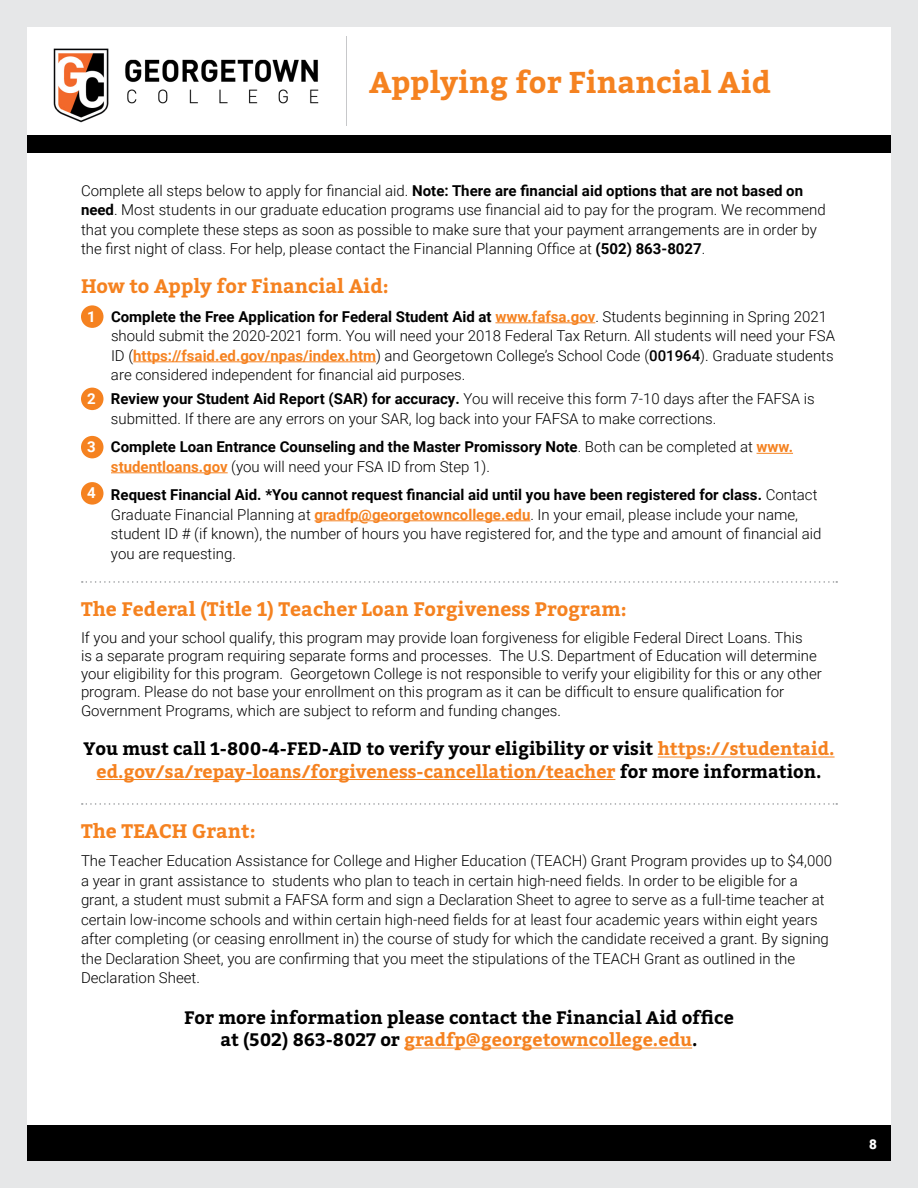
<style>
.page{position:relative;width:918px;height:1188px;background:#fff}
.page>*{position:absolute;margin:0;border:0;box-sizing:border-box;transform-origin:0 0}
.t1{font:700 30px "Bitter";color:#f58220}
.t2{font:700 19.5px "Bitter";color:#f58220}
.t3{font:700 18px/22.5px "Bitter";color:#000;text-align:center}
.t4{font:300 15px/19.5px "Roboto";color:#000}
.t5{font:700 15px/19.5px "Roboto";color:#000}
.t6{font:700 15px "Roboto";color:#fff}
.t7{font:900 13.5px "Roboto";color:#fff}
.s1{font-weight:700}
.s2{font-weight:700;color:#f58220}
.s3{font-weight:500}
.s4{font-weight:300}
.s5{color:#f58220}
</style>
<div class="page">
<div style="left:27px;top:135px;width:864px;height:18px;background:#000"></div>
<div style="left:27px;top:1125px;width:864px;height:36px;background:#000"></div>
<div style="left:0;top:0;width:918px;height:1188px;border:27px solid #e6e7e8"></div>
<img style="left:25px;top:12px;width:322px;height:146px">
<hr style="left:495px;top:322px;width:100px;height:1px;background:#f58220">
<hr style="left:133px;top:361px;width:243px;height:1px;background:#f58220">
<hr style="left:757px;top:453px;width:36px;height:1px;background:#f58220">
<hr style="left:111px;top:472px;width:117px;height:1px;background:#f58220">
<hr style="left:314px;top:520px;width:216px;height:1px;background:#f58220">
<svg style="left:82px;top:581px;width:755px;height:2px"></svg>
<hr style="left:658px;top:757px;width:177px;height:1px;background:#f58220">
<hr style="left:96px;top:779px;width:519px;height:1px;background:#f58220">
<hr style="left:404px;top:1048px;width:288px;height:1px;background:#f58220">
<svg style="left:82px;top:803px;width:755px;height:2px"></svg>
<div style="left:81px;top:305px;width:23px;height:23px;background:#f58220;border-radius:50%"></div>
<div style="left:81px;top:388px;width:23px;height:22px;background:#f58220;border-radius:50%"></div>
<div style="left:81px;top:436px;width:23px;height:22px;background:#f58220;border-radius:50%"></div>
<div style="left:81px;top:482px;width:23px;height:23px;background:#f58220;border-radius:50%"></div>
<h1 class="t1" style="left:369px;top:63px;width:403px">Applying for Financial Aid</h1>
<p class="t4" style="left:81px;top:180px;width:746px">Complete all steps below to apply for financial aid. <span class="s1">Note: There are financial aid options that are not based on need</span>. Most students in our graduate education programs use financial aid to pay for the program. We recommend that you complete these steps as soon as possible to make sure that your payment arrangements are in order by the first night of class. For help, please contact the Financial Planning Office at <span class="s1">(502) 863-8027</span>.</p>
<h2 class="t2" style="left:81px;top:274px;width:309px">How to Apply for Financial Aid:</h2>
<p class="t4" style="left:111px;top:306px;width:726px"><span class="s1">Complete the Free Application for Federal Student Aid at</span> <span class="s2">www.fafsa.gov</span>. Students beginning in Spring 2021 should submit the 2020-2021 form. You will need your 2018 Federal Tax Return. All students will need your FSA ID (<span class="s2">https://fsaid.ed.gov/npas/index.htm</span>) and Georgetown College’s School Code (<span class="s3">001964</span>). Graduate students are considered independent for financial aid purposes.</p>
<p class="t4" style="left:111px;top:389px;width:705px"><span class="s1">Review your Student Aid Report (SAR) for accuracy.</span> You will receive this form 7-10 days after the FAFSA is submitted. If there are any errors on your SAR, log back into your FAFSA to make corrections.</p>
<p class="t5" style="left:111px;top:437px;width:684px">Complete Loan Entrance Counseling and the Master Promissory Note<span class="s4">. Both can be completed at</span> <span class="s5">www. studentloans.gov</span> <span class="s4">(you will need your FSA ID from Step 1).</span></p>
<p class="t4" style="left:111px;top:485px;width:712px"><span class="s1">Request Financial Aid. *You cannot request financial aid until you have been registered for class.</span> Contact Graduate Financial Planning at <span class="s2">gradfp@georgetowncollege.edu</span>. In your email, please include your name, student ID # (if known), the number of hours you have registered for, and the type and amount of financial aid you are requesting.</p>
<h2 class="t2" style="left:81px;top:596px;width:547px">The Federal (Title 1) Teacher Loan Forgiveness Program:</h2>
<p class="t4" style="left:81px;top:628px;width:742px;line-height:18px">If you and your school qualify, this program may provide loan forgiveness for eligible Federal Direct Loans. This<br>is a separate program requiring separate forms and processes. The U.S. Department of Education will determine your eligibility for this program. Georgetown College is not responsible to verify your eligibility for this or any other program. Please do not base your enrollment on this program as it can be difficult to ensure qualification for</p>
<p class="t4" style="left:81px;top:701px;width:482px">Government Programs, which are subject to reform and funding changes.</p>
<p class="t3" style="left:83px;top:738px;width:753px">You must call 1-800-4-FED-AID to verify your eligibility or visit <span class="s5">https://studentaid. ed.gov/sa/repay-loans/forgiveness-cancellation/teacher</span> for more information.</p>
<p class="t6" style="left:87px;top:306px;width:10px">1</p>
<p class="t6" style="left:87px;top:388px;width:10px">2</p>
<p class="t6" style="left:87px;top:436px;width:10px">3</p>
<p class="t6" style="left:87px;top:482px;width:10px">4</p>
<h2 class="t2" style="left:81px;top:818px;width:176px">The TEACH Grant:</h2>
<p class="t4" style="left:81px;top:851px;width:753px">The Teacher Education Assistance for College and Higher Education (TEACH) Grant Program provides up to $4,000 a year in grant assistance to students who plan to teach in certain high-need fields. In order to be eligible for a grant, a student must submit a FAFSA form and sign a Declaration Sheet to agree to serve as a full-time teacher at certain low-income schools and within certain high-need fields for at least four academic years within eight years after completing (or ceasing enrollment in) the course of study for which the candidate received a grant. By signing the Declaration Sheet, you are confirming that you meet the stipulations of the TEACH Grant as outlined in the Declaration Sheet.</p>
<p class="t3" style="left:184px;top:1007px;width:551px">For more information please contact the Financial Aid office at (502) 863-8027 or <span class="s5">gradfp@georgetowncollege.edu</span>.</p>
<p class="t7" style="left:869px;top:1134px;width:9px">8</p>
</div>
